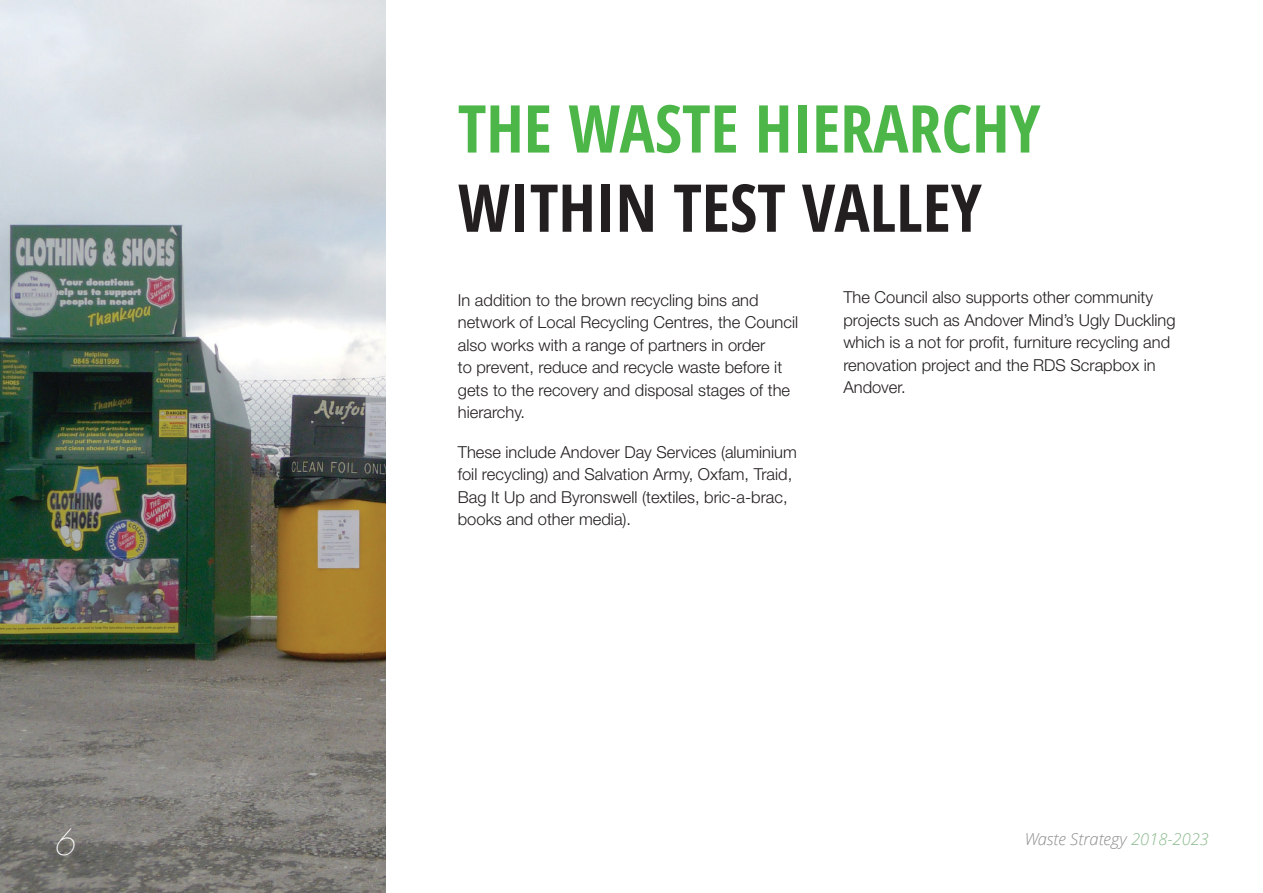
<style>
.page{position:relative;width:1263px;height:893px;background:#fff}
.page>*{position:absolute;margin:0;border:0;box-sizing:border-box;transform-origin:0 0}
.t1{font:700 condensed 66px "Open Sans";color:#4cb748}
.t2{font:700 condensed 66px "Open Sans";color:#231f20}
.t3{font:italic 200 36px "ITC Avant Garde Std";color:#fff}
.t4{font:300 16.5px/22.5px "Helvetica Neue LT Std";color:#231f20}
.t5{font:italic 300 16.5px "Open Sans";color:#414142}
.s1{color:#3c8b41}
</style>
<div class="page">
<img style="left:0;top:0;width:386px;height:893px">
<h2 class="t3" style="left:54px;top:821px;width:21px">6</h2>
<h1 class="t1" style="left:458px;top:83px;width:584px">THE WASTE HIERARCHY</h1>
<h1 class="t2" style="left:458px;top:162px;width:525px">WITHIN TEST VALLEY</h1>
<p class="t4" style="left:458px;top:288px;width:342px">In addition to the brown recycling bins and network of Local Recycling Centres, the Council also works with a range of partners in order<br>to prevent, reduce and recycle waste before it gets to the recovery and disposal stages of the hierarchy.</p>
<p class="t4" style="left:458px;top:440px;width:340px">These include Andover Day Services (aluminium foil recycling) and Salvation Army, Oxfam, Traid, Bag It Up and Byronswell (textiles, bric-a-brac, books and other media).</p>
<p class="t4" style="left:843px;top:286px;width:334px">The Council also supports other community projects such as Andover Mind’s Ugly Duckling which is a not for profit, furniture recycling and renovation project and the RDS Scrapbox in Andover.</p>
<p class="t5" style="left:1024px;top:828px;width:186px">Waste Strategy <span class="s1">2018-2023</span></p>
</div>
